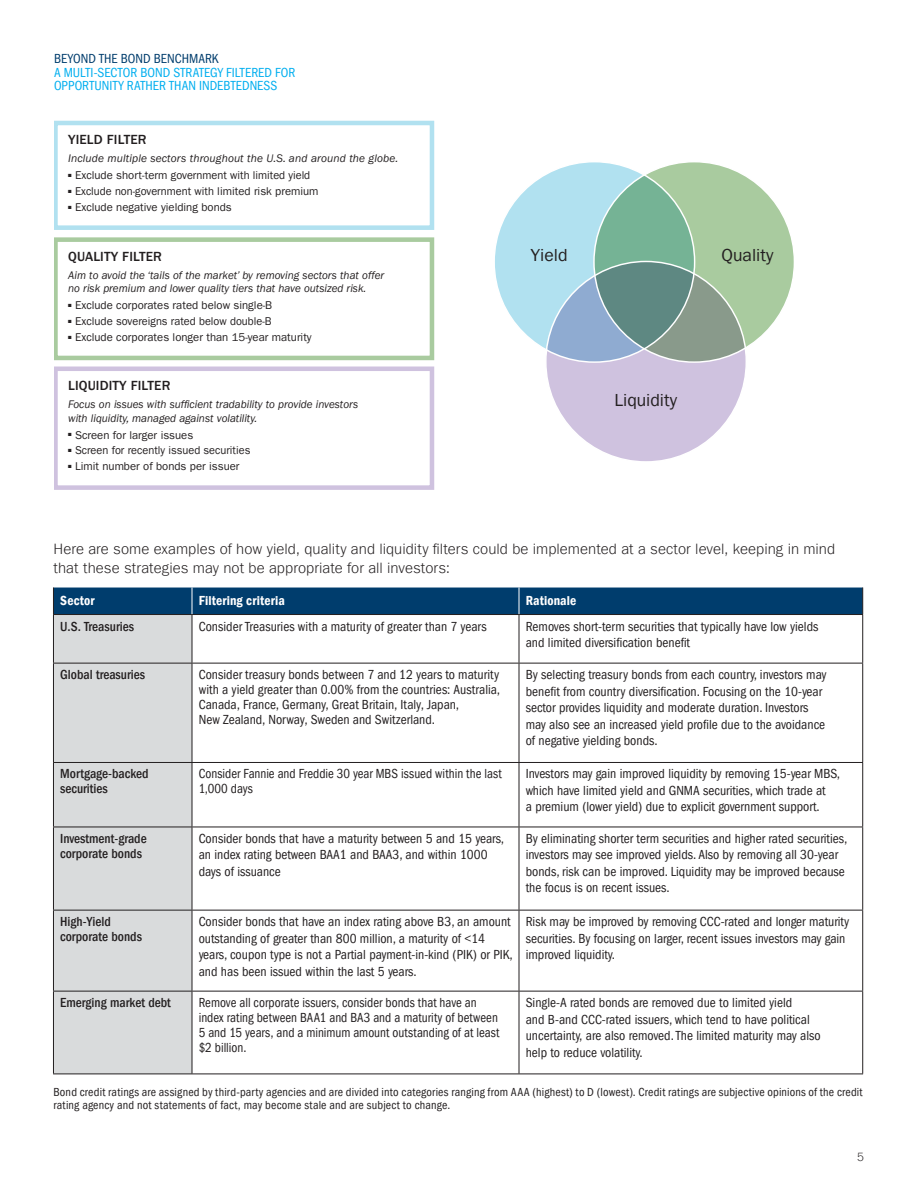
<style>
.page{position:relative;width:918px;height:1188px;background:#fff}
.page>*{position:absolute;margin:0;border:0;box-sizing:border-box;transform-origin:0 0}
.t1{font:17.55px "ITC Frank Goth For AMPF";color:#231f20}
.t2{font:300 15px/19.5px "ITC Frank Goth For AMPF";letter-spacing:.005em;color:#231f20}
.t3{font:500 13.65px "ITC Frank Goth For AMPF";letter-spacing:.01em;color:#231f20}
.t4{font:condensed 13.5px/16.5px "ITC Frank Goth For AMPF";color:#231f20}
.t5{font:condensed 13.5px/15px "ITC Frank Goth For AMPF";color:#231f20;scale:.96 1}
.t6{font:500 condensed 13.5px/15px "ITC Frank Goth For AMPF";color:#231f20}
.t7{font:condensed 13.5px/13.5px "ITC Frank Goth For AMPF";color:#00aeef}
.t8{font:13.5px "ITC Frank Goth For AMPF Dm Bd Cond";letter-spacing:.01em;color:#fff}
.t9{font:condensed 13.5px "ITC Frank Goth For AMPF";color:#003d6d}
.t10{font:condensed 12px/13.5px "ITC Frank Goth For AMPF";letter-spacing:.015em;color:#231f20}
.t11{font:300 12px "ITC Frank Goth For AMPF";color:#231f20}
.t12{font:11.4px "ITC Frank Goth For AMPF";color:#231f20}
.t13{font:italic 11.4px/13.6px "ITC Frank Goth For AMPF";color:#231f20}
</style>
<div class="page">
<svg style="left:55px;top:121px;width:379px;height:109px"></svg>
<svg style="left:55px;top:237px;width:379px;height:123px"></svg>
<svg style="left:55px;top:367px;width:379px;height:123px"></svg>
<div style="left:54px;top:615px;width:138px;height:459px;background:#d9dbdc"></div>
<hr style="left:53px;top:615px;width:1px;height:48px;background:#231f20">
<hr style="left:192px;top:615px;width:1px;height:48px;background:#231f20">
<hr style="left:519px;top:615px;width:1px;height:48px;background:#231f20">
<hr style="left:862px;top:615px;width:1px;height:48px;background:#231f20">
<hr style="left:53px;top:663px;width:1px;height:99px;background:#231f20">
<hr style="left:192px;top:663px;width:1px;height:99px;background:#231f20">
<hr style="left:519px;top:663px;width:1px;height:99px;background:#231f20">
<hr style="left:862px;top:663px;width:1px;height:99px;background:#231f20">
<hr style="left:53px;top:763px;width:1px;height:64px;background:#231f20">
<hr style="left:192px;top:763px;width:1px;height:64px;background:#231f20">
<hr style="left:519px;top:763px;width:1px;height:64px;background:#231f20">
<hr style="left:862px;top:763px;width:1px;height:64px;background:#231f20">
<hr style="left:53px;top:827px;width:1px;height:83px;background:#231f20">
<hr style="left:192px;top:827px;width:1px;height:83px;background:#231f20">
<hr style="left:519px;top:827px;width:1px;height:83px;background:#231f20">
<hr style="left:862px;top:827px;width:1px;height:83px;background:#231f20">
<hr style="left:53px;top:910px;width:1px;height:81px;background:#231f20">
<hr style="left:192px;top:910px;width:1px;height:81px;background:#231f20">
<hr style="left:519px;top:910px;width:1px;height:81px;background:#231f20">
<hr style="left:862px;top:910px;width:1px;height:81px;background:#231f20">
<hr style="left:53px;top:992px;width:1px;height:82px;background:#231f20">
<hr style="left:192px;top:992px;width:1px;height:82px;background:#231f20">
<hr style="left:519px;top:992px;width:1px;height:82px;background:#231f20">
<hr style="left:862px;top:992px;width:1px;height:82px;background:#231f20">
<div style="left:53px;top:588px;width:810px;height:27px;background:#003d6d"></div>
<hr style="left:53px;top:663px;width:139px;height:1px;background:#231f20">
<hr style="left:192px;top:663px;width:327px;height:1px;background:#231f20">
<hr style="left:519px;top:663px;width:344px;height:1px;background:#231f20">
<hr style="left:53px;top:762px;width:139px;height:1px;background:#231f20">
<hr style="left:192px;top:762px;width:327px;height:1px;background:#231f20">
<hr style="left:519px;top:762px;width:344px;height:1px;background:#231f20">
<hr style="left:53px;top:827px;width:139px;height:1px;background:#231f20">
<hr style="left:192px;top:827px;width:327px;height:1px;background:#231f20">
<hr style="left:519px;top:827px;width:344px;height:1px;background:#231f20">
<hr style="left:53px;top:910px;width:139px;height:1px;background:#231f20">
<hr style="left:192px;top:910px;width:327px;height:1px;background:#231f20">
<hr style="left:519px;top:910px;width:344px;height:1px;background:#231f20">
<hr style="left:53px;top:991px;width:139px;height:1px;background:#231f20">
<hr style="left:192px;top:991px;width:327px;height:1px;background:#231f20">
<hr style="left:519px;top:991px;width:344px;height:1px;background:#231f20">
<hr style="left:53px;top:1074px;width:139px;height:1px;background:#231f20">
<hr style="left:192px;top:1074px;width:327px;height:1px;background:#231f20">
<hr style="left:519px;top:1074px;width:344px;height:1px;background:#231f20">
<div style="left:494px;top:162px;width:201px;height:200px;background:#b1e1f0;border-radius:50%"></div>
<svg style="left:594px;top:162px;width:200px;height:200px;background:#9ac49d"></svg>
<svg style="left:546px;top:261px;width:200px;height:201px;background:#a9b0c1"></svg>
<p class="t9" style="left:54px;top:51px;width:166px">BEYOND THE BOND BENCHMARK</p>
<p class="t7" style="left:54px;top:66px;width:243px">A MULTI-SECTOR BOND STRATEGY FILTERED FOR<br>OPPORTUNITY RATHER THAN INDEBTEDNESS</p>
<p class="t3" style="left:68px;top:132px;width:80px">YIELD FILTER</p>
<p class="t13" style="left:68px;top:152px;width:332px">Include multiple sectors throughout the U.S. and around the globe.</p>
<p class="t12" style="left:68px;top:169px;width:244px">■ Exclude short-term government with limited yield</p>
<p class="t12" style="left:68px;top:185px;width:252px">■ Exclude non-government with limited risk premium</p>
<p class="t12" style="left:68px;top:200px;width:165px">■ Exclude negative yielding bonds</p>
<p class="t3" style="left:68px;top:249px;width:95px">QUALITY FILTER</p>
<p class="t13" style="left:68px;top:268px;width:318px">Aim to avoid the ‘tails of the market’ by removing sectors that offer no risk premium and lower quality tiers that have outsized risk.</p>
<p class="t12" style="left:68px;top:299px;width:206px">■ Exclude corporates rated below single-B</p>
<p class="t12" style="left:68px;top:315px;width:205px">■ Exclude sovereigns rated below double-B</p>
<p class="t12" style="left:68px;top:331px;width:245px">■ Exclude corporates longer than 15-year maturity</p>
<p class="t3" style="left:68px;top:378px;width:104px">LIQUIDITY FILTER</p>
<p class="t13" style="left:68px;top:397px;width:292px">Focus on issues with sufficient tradability to provide investors with liquidity, managed against volatility.</p>
<p class="t12" style="left:68px;top:428px;width:127px">■ Screen for larger issues</p>
<p class="t12" style="left:68px;top:444px;width:184px">■ Screen for recently issued securities</p>
<p class="t12" style="left:68px;top:460px;width:173px">■ Limit number of bonds per issuer</p>
<p class="t1" style="left:531px;top:245px;width:39px">Yield</p>
<p class="t1" style="left:722px;top:245px;width:53px">Quality</p>
<p class="t1" style="left:614px;top:390px;width:64px">Liquidity</p>
<p class="t2" style="left:53px;top:539px;width:783px">Here are some examples of how yield, quality and liquidity filters could be implemented at a sector level, keeping in mind that these strategies may not be appropriate for all investors:</p>
<p class="t8" style="left:60px;top:593px;width:36px">Sector</p>
<p class="t8" style="left:199px;top:593px;width:88px">Filtering criteria</p>
<p class="t8" style="left:526px;top:593px;width:52px">Rationale</p>
<p class="t6" style="left:60px;top:619px;width:75px">U.S. Treasuries</p>
<p class="t4" style="left:199px;top:618px;width:289px">Consider Treasuries with a maturity of greater than 7 years</p>
<p class="t4" style="left:526px;top:618px;width:294px">Removes short-term securities that typically have low yields and limited diversification benefit</p>
<p class="t6" style="left:60px;top:667px;width:86px">Global treasuries</p>
<p class="t4" style="left:199px;top:667px;width:303px;line-height:15px">Consider treasury bonds between 7 and 12 years to maturity with a yield greater than 0.00% from the countries: Australia, Canada, France, Germany, Great Britain, Italy, Japan,<br>New Zealand, Norway, Sweden and Switzerland.</p>
<p class="t4" style="left:526px;top:667px;width:302px">By selecting treasury bonds from each country, investors may benefit from country diversification. Focusing on the 10-year sector provides liquidity and moderate duration. Investors may also see an increased yield profile due to the avoidance of negative yielding bonds.</p>
<p class="t6" style="left:60px;top:767px;width:90px">Mortgage-backed securities</p>
<p class="t5" style="left:199px;top:767px;width:317px">Consider Fannie and Freddie 30 year MBS issued within the last<br>1,000 days</p>
<p class="t4" style="left:526px;top:766px;width:316px">Investors may gain improved liquidity by removing 15-year MBS, which have limited yield and GNMA securities, which trade at<br>a premium (lower yield) due to explicit government support.</p>
<p class="t6" style="left:60px;top:831px;width:88px">Investment-grade corporate bonds</p>
<p class="t4" style="left:199px;top:830px;width:307px">Consider bonds that have a maturity between 5 and 15 years, an index rating between BAA1 and BAA3, and within 1000 days of issuance</p>
<p class="t4" style="left:526px;top:830px;width:323px">By eliminating shorter term securities and higher rated securities, investors may see improved yields. Also by removing all 30-year bonds, risk can be improved. Liquidity may be improved because the focus is on recent issues.</p>
<p class="t6" style="left:60px;top:914px;width:83px">High-Yield corporate bonds</p>
<p class="t4" style="left:199px;top:914px;width:315px">Consider bonds that have an index rating above B3, an amount outstanding of greater than 800 million, a maturity of &lt;14 years, coupon type is not a Partial payment-in-kind (PIK) or PIK, and has been issued within the last 5 years.</p>
<p class="t4" style="left:526px;top:914px;width:325px">Risk may be improved by removing CCC-rated and longer maturity securities. By focusing on larger, recent issues investors may gain improved liquidity.</p>
<p class="t6" style="left:60px;top:995px;width:112px">Emerging market debt</p>
<p class="t5" style="left:199px;top:995px;width:315px">Remove all corporate issuers, consider bonds that have an index rating between BAA1 and BA3 and a maturity of between 5 and 15 years, and a minimum amount outstanding of at least $2 billion.</p>
<p class="t4" style="left:526px;top:995px;width:296px">Single-A rated bonds are removed due to limited yield<br>and B-and CCC-rated issuers, which tend to have political uncertainty, are also removed. The limited maturity may also help to reduce volatility.</p>
<p class="t10" style="left:53px;top:1085px;width:811px">Bond credit ratings are assigned by third-party agencies and are divided into categories ranging from AAA (highest) to D (lowest). Credit ratings are subjective opinions of the credit rating agency and not statements of fact, may become stale and are subject to change.</p>
<p class="t11" style="left:857px;top:1150px;width:8px">5</p>
</div>
